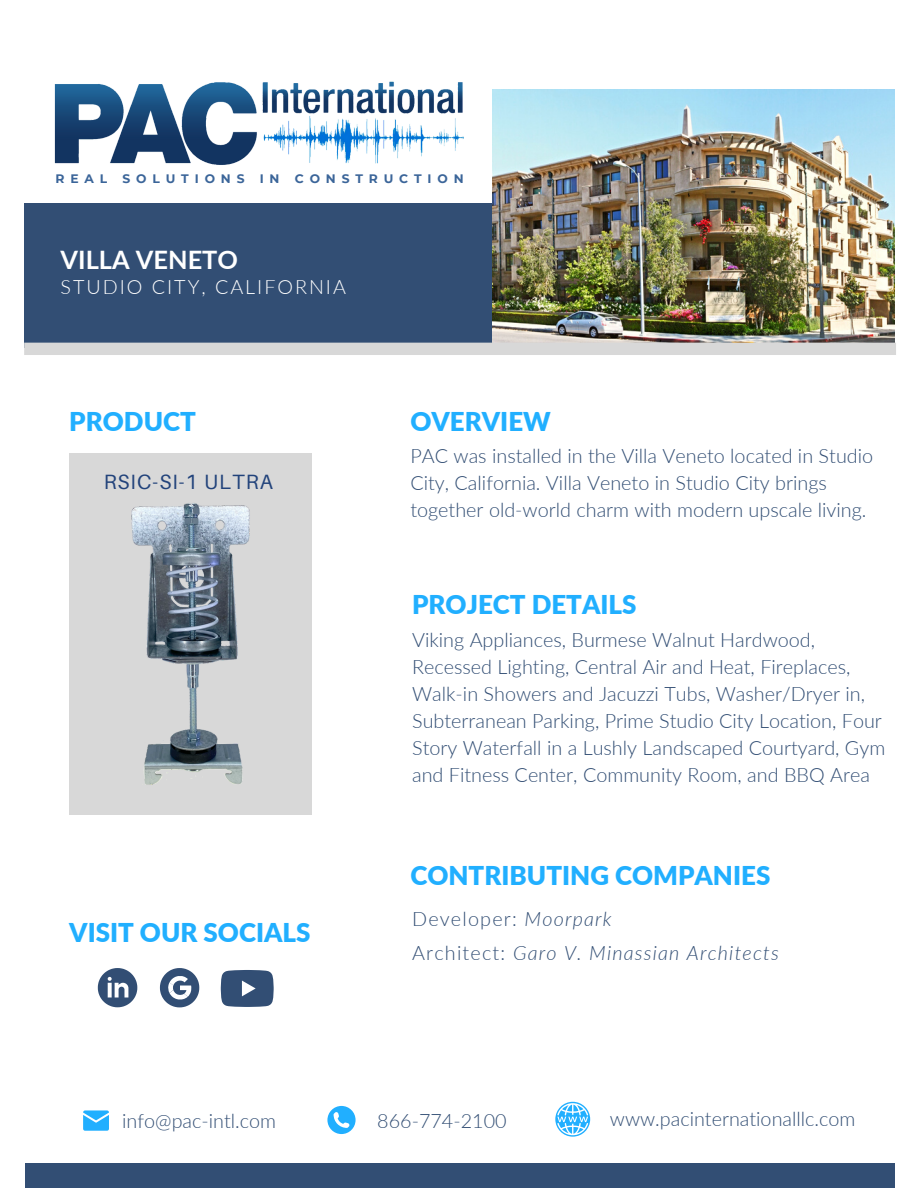
<style>
.page{position:relative;width:918px;height:1188px;background:#fff}
.page>*{position:absolute;margin:0;border:0;box-sizing:border-box;transform-origin:0 0}
.t1{font:900 25.95px "Lato";color:#21afff}
.t2{font:700 25.35px "Lato";color:#fff}
.t3{font:20.7px "Aileron";letter-spacing:.05em;color:#22437b}
.t4{font:300 19.8px/27px "Lato";color:#324e74}
.t5{font:italic 300 19.8px/33.8px "Lato";letter-spacing:.06em;color:#324e74}
.t6{font:300 19.8px "Lato";letter-spacing:.1em;color:#fff}
.t7{font:700 12.3px "Montserrat";letter-spacing:.475em;color:#3b6599}
.s1{font-style:normal}
</style>
<div class="page">
<div style="left:24px;top:203px;width:534px;height:145px;background:#324e74"></div>
<img style="left:492px;top:90px;width:403px;height:253px">
<div style="left:24px;top:343px;width:872px;height:12px;background:#d8d8d8"></div>
<div style="left:69px;top:453px;width:242px;height:362px;background:#d8d8d8"></div>
<div style="left:25px;top:1163px;width:870px;height:25px;background:#324e74"></div>
<img style="left:54px;top:81px;width:410px;height:84px">
<svg style="left:327px;top:1106px;width:29px;height:28px"></svg>
<svg style="left:555px;top:1102px;width:35px;height:35px"></svg>
<svg style="left:83px;top:1110px;width:26px;height:21px"></svg>
<svg style="left:221px;top:970px;width:53px;height:37px"></svg>
<svg style="left:160px;top:968px;width:39px;height:39px"></svg>
<svg style="left:98px;top:968px;width:39px;height:39px"></svg>
<img style="left:131px;top:503px;width:119px;height:282px">
<p class="t7" style="left:56px;top:171px;width:410px">REAL SOLUTIONS IN CONSTRUCTION</p>
<p class="t2" style="left:61px;top:244px;width:179px">VILLA VENETO</p>
<p class="t6" style="left:61px;top:275px;width:287px">STUDIO CITY, CALIFORNIA</p>
<h1 class="t1" style="left:69px;top:405px;width:128px">PRODUCT</h1>
<p class="t3" style="left:104px;top:469px;width:171px">RSIC-SI-1 ULTRA</p>
<h1 class="t1" style="left:69px;top:916px;width:243px">VISIT OUR SOCIALS</h1>
<h1 class="t1" style="left:410px;top:405px;width:142px">OVERVIEW</h1>
<p class="t4" style="left:410px;top:441px;width:464px">PAC was installed in the Villa Veneto located in Studio<br>City, California. Villa Veneto in Studio City brings together old-world charm with modern upscale living.</p>
<h1 class="t1" style="left:412px;top:589px;width:226px">PROJECT DETAILS</h1>
<p class="t4" style="left:412px;top:625px;width:475px">Viking Appliances, Burmese Walnut Hardwood, Recessed Lighting, Central Air and Heat, Fireplaces, Walk-in Showers and Jacuzzi Tubs, Washer/Dryer in, Subterranean Parking, Prime Studio City Location, Four Story Waterfall in a Lushly Landscaped Courtyard, Gym and Fitness Center, Community Room, and BBQ Area</p>
<h1 class="t1" style="left:410px;top:860px;width:362px">CONTRIBUTING COMPANIES</h1>
<p class="t5" style="left:412px;top:902px;width:368px"><span class="s1">Developer:</span> Moorpark<br><span class="s1">Architect:</span> Garo V. Minassian Architects</p>
<p class="t4" style="left:122px;top:1107px;width:155px">info@pac-intl.com</p>
<p class="t4" style="left:377px;top:1107px;width:131px">866-774-2100</p>
<p class="t4" style="left:610px;top:1105px;width:247px">www.pacinternationalllc.com</p>
</div>
